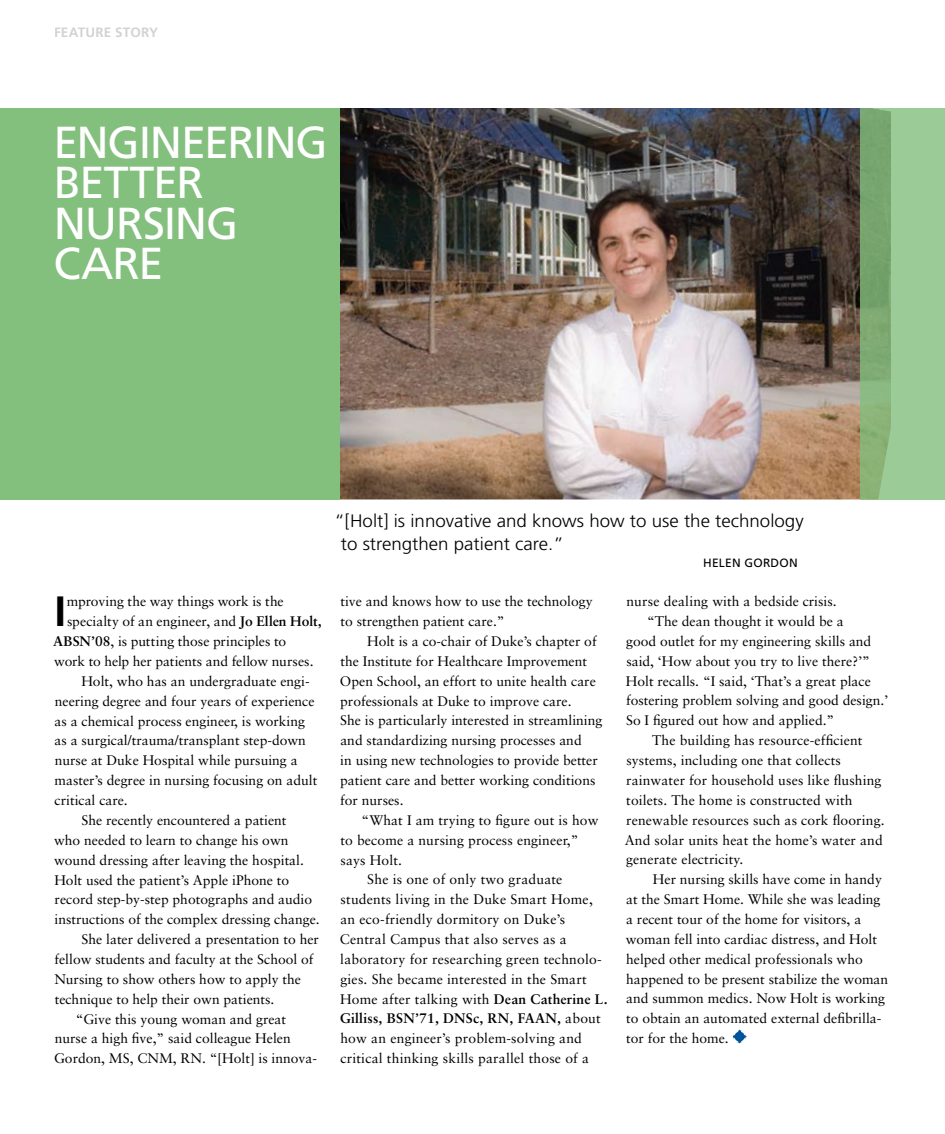
<style>
.page{position:relative;width:945px;height:1134px;background:#fff}
.page>*{position:absolute;margin:0;border:0;box-sizing:border-box;transform-origin:0 0}
.t1{font:44.85px/40.5px "Frutiger";letter-spacing:-.035em;color:#fff}
.t2{font:700 42.3px "Frutiger";color:#000}
.t3{font:300 18px/24px "Frutiger";color:#000;scale:1.04 1}
.t4{font:13.8px/19.8px "Sabon";color:#000}
.t5{font:700 13.8px "Sabon";letter-spacing:.015em;color:#000}
.t6{font:700 13.5px "Frutiger";letter-spacing:.015em;color:#d1d3d4}
.t7{font:12px "Frutiger";letter-spacing:.02em;color:#000}
.s1{font-weight:700}
.s2{font-weight:400}
</style>
<div class="page">
<img style="left:733px;top:1030px;width:13px;height:14px">
<img style="left:340px;top:108px;width:521px;height:392px">
<div style="left:0;top:108px;width:340px;height:392px;background:#83bf7d"></div>
<svg style="left:861px;top:108px;width:84px;height:392px;background:#90be89"></svg>
<p class="t6" style="left:54px;top:25px;width:106px">FEATURE STORY</p>
<h1 class="t1" style="left:53px;top:122px;width:57px">ENGINEERING<br>BETTER<br>NURSING<br>CARE</h1>
<h2 class="t2" style="left:54px;top:587px;width:7px">I</h2>
<p class="t4" style="left:67px;top:592px;width:218px">mproving the way things work is the</p>
<p class="t4" style="left:67px;top:611px;width:256px">specialty of an engineer, and <span class="s1">Jo Ellen Holt,</span></p>
<p class="t4" style="left:53px;top:631px;width:234px"><span class="s1">ABSN’08</span>, is putting those principles to</p>
<p class="t4" style="left:54px;top:651px;width:261px">work to help her patients and fellow nurses.</p>
<p class="t4" style="left:81px;top:671px;width:230px">Holt, who has an undergraduate engi-</p>
<p class="t4" style="left:55px;top:691px;width:261px">neering degree and four years of experience</p>
<p class="t4" style="left:55px;top:711px;width:252px">as a chemical process engineer, is working</p>
<p class="t4" style="left:55px;top:731px;width:253px">as a surgical/trauma/transplant step-down</p>
<p class="t4" style="left:55px;top:750px;width:244px">nurse at Duke Hospital while pursuing a</p>
<p class="t4" style="left:55px;top:770px;width:264px">master’s degree in nursing focusing on adult</p>
<p class="t4" style="left:55px;top:790px;width:75px">critical care.</p>
<p class="t4" style="left:82px;top:810px;width:207px">She recently encountered a patient</p>
<p class="t4" style="left:54px;top:830px;width:236px">who needed to learn to change his own</p>
<p class="t4" style="left:54px;top:850px;width:251px">wound dressing after leaving the hospital.</p>
<p class="t4" style="left:54px;top:870px;width:236px">Holt used the patient’s Apple iPhone to</p>
<p class="t4" style="left:55px;top:890px;width:259px">record step-by-step photographs and audio</p>
<p class="t4" style="left:55px;top:909px;width:267px">instructions of the complex dressing change.</p>
<p class="t4" style="left:82px;top:929px;width:239px">She later delivered a presentation to her</p>
<p class="t4" style="left:55px;top:949px;width:261px">fellow students and faculty at the School of</p>
<p class="t4" style="left:54px;top:969px;width:248px">Nursing to show others how to apply the</p>
<p class="t4" style="left:55px;top:989px;width:221px">technique to help their own patients.</p>
<p class="t4" style="left:76px;top:1009px;width:212px">“Give this young woman and great</p>
<p class="t4" style="left:55px;top:1029px;width:237px">nurse a high five,” said colleague Helen</p>
<p class="t4" style="left:54px;top:1049px;width:264px">Gordon, MS, CNM, RN. “[Holt] is innova-</p>
<h3 class="t3" style="left:341px;top:509px;width:447px;text-indent:-6px">“[Holt] is innovative and knows how to use the technology to strengthen patient care.”</h3>
<p class="t7" style="left:703px;top:556px;width:96px">HELEN GORDON</p>
<p class="t4" style="left:340px;top:591px;width:254px">tive and knows how to use the technology to strengthen patient care.”</p>
<p class="t4" style="left:340px;top:631px;width:264px;text-indent:27px">Holt is a co-chair of Duke’s chapter of the Institute for Healthcare Improvement Open School, an effort to unite health care professionals at Duke to improve care.<br>She is particularly interested in streamlining and standardizing nursing processes and<br>in using new technologies to provide better patient care and better working conditions for nurses.</p>
<p class="t4" style="left:361px;top:810px;width:239px">“What I am trying to figure out is how</p>
<p class="t4" style="left:340px;top:830px;width:239px">to become a nursing process engineer,”</p>
<p class="t4" style="left:341px;top:850px;width:63px">says Holt.</p>
<p class="t4" style="left:367px;top:870px;width:197px">She is one of only two graduate</p>
<p class="t4" style="left:341px;top:889px;width:254px">students living in the Duke Smart Home,</p>
<p class="t4" style="left:340px;top:909px;width:227px">an eco-friendly dormitory on Duke’s</p>
<p class="t4" style="left:340px;top:929px;width:228px">Central Campus that also serves as a</p>
<p class="t4" style="left:340px;top:949px;width:263px">laboratory for researching green technolo-</p>
<p class="t4" style="left:340px;top:969px;width:248px">gies. She became interested in the Smart</p>
<p class="t4" style="left:340px;top:989px;width:269px">Home after talking with <span class="s1">Dean Catherine L.</span></p>
<p class="t5" style="left:340px;top:1010px;width:262px">Gilliss, BSN’71, DNSc, RN, FAAN, <span class="s2">about</span></p>
<p class="t4" style="left:340px;top:1029px;width:243px">how an engineer’s problem-solving and</p>
<p class="t4" style="left:340px;top:1048px;width:250px">critical thinking skills parallel those of a</p>
<p class="t4" style="left:626px;top:591px;width:212px">nurse dealing with a bedside crisis.</p>
<p class="t4" style="left:647px;top:611px;width:198px">“The dean thought it would be a</p>
<p class="t4" style="left:626px;top:631px;width:247px">good outlet for my engineering skills and</p>
<p class="t4" style="left:626px;top:651px;width:245px">said, ‘How about you try to live there?’”</p>
<p class="t4" style="left:626px;top:671px;width:246px">Holt recalls. “I said, ‘That’s a great place</p>
<p class="t4" style="left:626px;top:691px;width:264px">fostering problem solving and good design.’</p>
<p class="t4" style="left:626px;top:710px;width:210px">So I figured out how and applied.”</p>
<p class="t4" style="left:652px;top:730px;width:212px">The building has resource-efficient</p>
<p class="t4" style="left:626px;top:750px;width:216px">systems, including one that collects</p>
<p class="t4" style="left:626px;top:770px;width:257px">rainwater for household uses like flushing</p>
<p class="t4" style="left:626px;top:790px;width:228px">toilets. The home is constructed with</p>
<p class="t4" style="left:626px;top:810px;width:260px">renewable resources such as cork flooring.</p>
<p class="t4" style="left:625px;top:830px;width:260px">And solar units heat the home’s water and</p>
<p class="t4" style="left:626px;top:850px;width:119px">generate electricity.</p>
<p class="t4" style="left:653px;top:869px;width:231px">Her nursing skills have come in handy</p>
<p class="t4" style="left:626px;top:889px;width:256px">at the Smart Home. While she was leading</p>
<p class="t4" style="left:626px;top:909px;width:237px">a recent tour of the home for visitors, a</p>
<p class="t4" style="left:626px;top:929px;width:253px">woman fell into cardiac distress, and Holt</p>
<p class="t4" style="left:626px;top:949px;width:238px">helped other medical professionals who</p>
<p class="t4" style="left:626px;top:969px;width:264px">happened to be present stabilize the woman</p>
<p class="t4" style="left:626px;top:989px;width:261px">and summon medics. Now Holt is working</p>
<p class="t4" style="left:626px;top:1009px;width:257px">to obtain an automated external defibrilla-</p>
<p class="t4" style="left:626px;top:1028px;width:104px">tor for the home.</p>
</div>
